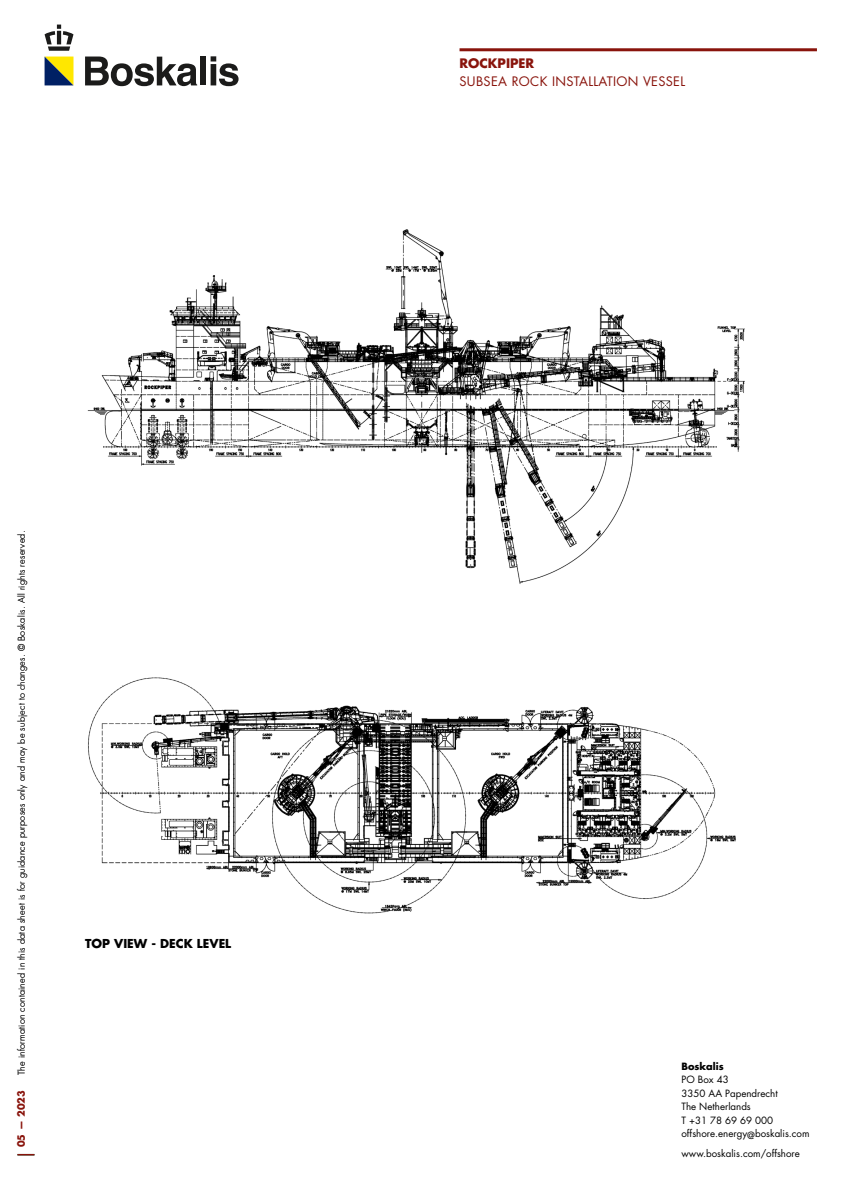
<style>
.page{position:relative;width:851px;height:1191px;background:#fff}
.page>*{position:absolute;margin:0;border:0;box-sizing:border-box;transform-origin:0 0}
._000_JEC_Subheading{font:12.75px "Futura Std";letter-spacing:.025em;color:#89140c}
._000_JEC_Subheading-2{font:700 12.75px "Futura Std";color:#89140c}
.kop_3{font:700 12px "Futura Std";color:#000}
.t1{font:9.75px/13.5px "Futura Std";color:#000}
.t2{font:700 9.75px "Futura Std";color:#000}
.t3{font:700 9.75px "Futura Std";letter-spacing:.01em;color:#89140c}
.t4{font:300 9px "Futura Std";letter-spacing:.025em;color:#000}
</style>
<div class="page">
<svg style="left:45px;top:57px;width:28px;height:28px"></svg>
<svg style="left:85px;top:57px;width:112px;height:29px"></svg>
<div style="left:200px;top:57px;width:6px;height:28px;background:#1b1b1a"></div>
<svg style="left:210px;top:56px;width:28px;height:30px"></svg>
<svg style="left:45px;top:25px;width:28px;height:26px"></svg>
<svg style="left:17px;top:1154px;width:17px;height:1px"></svg>
<hr style="left:459px;top:48px;width:357px;height:3px;background:#89140c">
<img style="left:87px;top:229px;width:658px;height:685px">
<p class="t4" style="left:16px;top:1074px;width:546px;rotate:-90deg">The information contained in this data sheet is for guidance purposes only and may be subject to changes. © Boskalis. All rights reserved.</p>
<p class="t3" style="left:15px;top:1147px;width:59px;rotate:-90deg">05 — 2023</p>
<p class="kop_3" style="left:85px;top:936px;width:148px">TOP VIEW - DECK LEVEL</p>
<p class="_000_JEC_Subheading-2" style="left:459px;top:55px;width:76px">ROCKPIPER</p>
<p class="_000_JEC_Subheading" style="left:459px;top:73px;width:227px">SUBSEA ROCK INSTALLATION VESSEL</p>
<p class="t2" style="left:681px;top:1059px;width:44px">Boskalis</p>
<p class="t1" style="left:681px;top:1073px;width:129px">PO Box 43<br>3350 AA Papendrecht<br>The Netherlands<br>T +31 78 69 69 000 offshore.energy@boskalis.com</p>
<p class="t1" style="left:681px;top:1146px;width:120px">www.boskalis.com/offshore</p>
</div>
